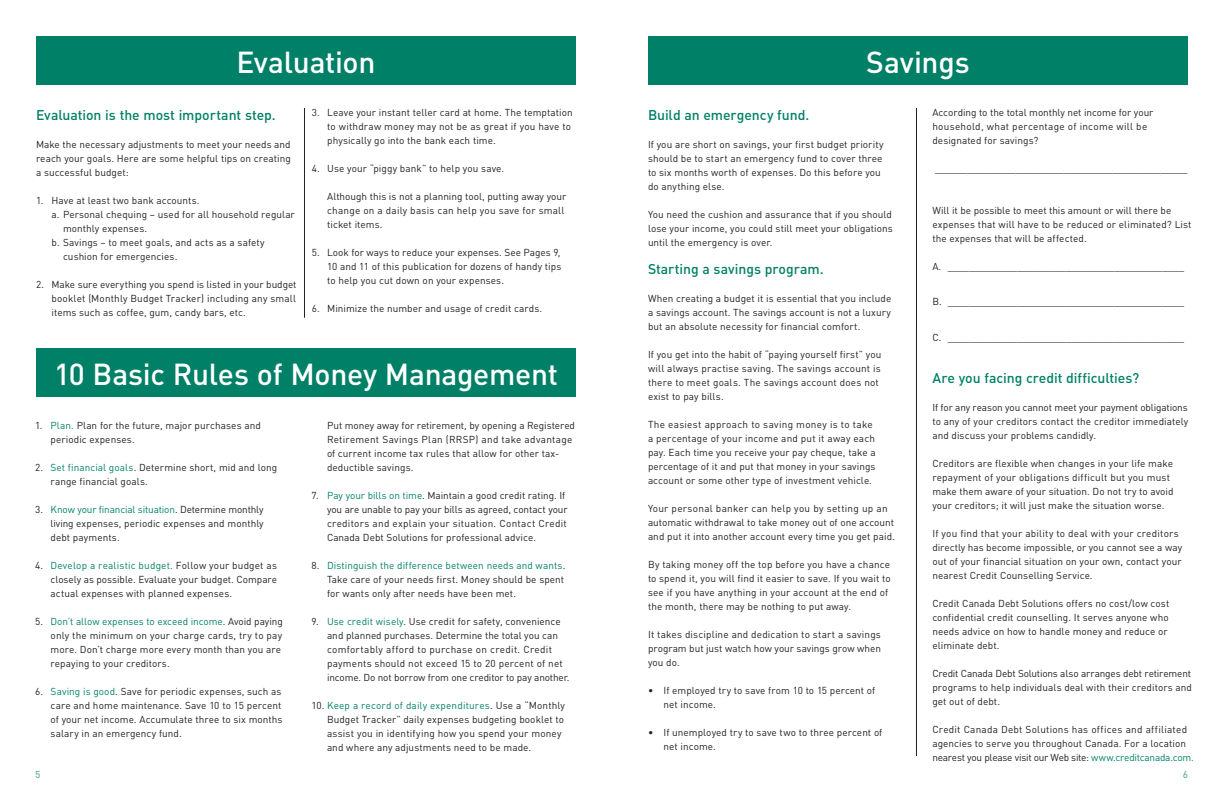
<style>
.page{position:relative;width:1224px;height:792px;background:#fff}
.page>*{position:absolute;margin:0;border:0;box-sizing:border-box;transform-origin:0 0}
.t1{font:500 30px "DIN";letter-spacing:-.01em;color:#fff}
.t2{font:500 14px "DIN";letter-spacing:-.005em;color:#008066}
.t3{font:10px/14px "DIN";letter-spacing:.005em;color:#231f20}
.t4{font:500 10px "DIN";color:#6bb2a4}
.s1{color:#008066}
</style>
<div class="page">
<div style="left:648px;top:36px;width:540px;height:49px;background:#008066"></div>
<hr style="left:916px;top:108px;width:1px;height:648px;background:#231f20">
<div style="left:36px;top:36px;width:540px;height:49px;background:#008066"></div>
<hr style="left:304px;top:108px;width:1px;height:210px;background:#231f20">
<div style="left:36px;top:348px;width:540px;height:49px;background:#008066"></div>
<h1 class="t1" style="left:237px;top:43px;width:140px">Evaluation</h1>
<h2 class="t2" style="left:36px;top:106px;width:241px">Evaluation is the most important step.</h2>
<p class="t3" style="left:36px;top:137px;width:256px;text-align:justify">Make the necessary adjustments to meet your needs and reach your goals. Here are some helpful tips on creating a successful budget:</p>
<p class="t3" style="left:36px;top:193px;width:165px">1. Have at least two bank accounts.</p>
<p class="t3" style="left:52px;top:207px;width:245px">a. Personal chequing – used for all household regular</p>
<p class="t3" style="left:63px;top:221px;width:86px">monthly expenses.</p>
<p class="t3" style="left:52px;top:235px;width:215px">b. Savings – to meet goals, and acts as a safety</p>
<p class="t3" style="left:63px;top:249px;width:116px">cushion for emergencies.</p>
<p class="t3" style="left:51px;top:277px;width:247px;text-align:justify;text-indent:-15px">2. Make sure everything you spend is listed in your budget booklet (Monthly Budget Tracker) including any small items such as coffee, gum, candy bars, etc.</p>
<p class="t3" style="left:327px;top:105px;width:247px;text-indent:-15px">3. Leave your instant teller card at home. The temptation to withdraw money may not be as great if you have to physically go into the bank each time.</p>
<p class="t3" style="left:312px;top:161px;width:194px">4. Use your “piggy bank” to help you save.</p>
<p class="t3" style="left:327px;top:189px;width:241px;text-indent:-15px">--Although this is not a planning tool, putting away your change on a daily basis can help you save for small ticket items.</p>
<p class="t3" style="left:327px;top:245px;width:236px;text-align:justify;text-indent:-15px">5. Look for ways to reduce your expenses. See Pages 9, 10 and 11 of this publication for dozens of handy tips to help you cut down on your expenses.</p>
<p class="t3" style="left:312px;top:301px;width:232px">6. Minimize the number and usage of credit cards.</p>
<h1 class="t1" style="left:54px;top:355px;width:505px">10 Basic Rules of Money Management</h1>
<p class="t3" style="left:51px;top:418px;width:212px;text-indent:-15px">1. <span class="s1">Plan.</span> Plan for the future, major purchases and periodic expenses.</p>
<p class="t3" style="left:51px;top:460px;width:228px;text-indent:-15px">2. <span class="s1">Set financial goals</span>. Determine short, mid and long range financial goals.</p>
<p class="t3" style="left:51px;top:502px;width:215px;text-align:justify;text-indent:-15px">3. <span class="s1">Know your financial situation</span>. Determine monthly living expenses, periodic expenses and monthly debt payments.</p>
<p class="t3" style="left:51px;top:558px;width:228px;text-align:justify;text-indent:-15px">4. <span class="s1">Develop a realistic budget.</span> Follow your budget as closely as possible. Evaluate your budget. Compare actual expenses with planned expenses.</p>
<p class="t3" style="left:51px;top:614px;width:234px;text-indent:-15px">5. <span class="s1">Don’t allow expenses to exceed income</span>. Avoid paying only the minimum on your charge cards, try to pay more. Don’t charge more every month than you are repaying to your creditors.</p>
<p class="t3" style="left:51px;top:684px;width:234px;text-align:justify;text-indent:-15px">6. <span class="s1">Saving is good</span>. Save for periodic expenses, such as care and home maintenance. Save 10 to 15 percent of your net income. Accumulate three to six months salary in an emergency fund.</p>
<p class="t4" style="left:35px;top:768px;width:7px">5</p>
<p class="t3" style="left:327px;top:418px;width:250px">Put money away for retirement, by opening a Registered Retirement Savings Plan (RRSP) and take advantage of current income tax rules that allow for other tax&shy;deductible savings.</p>
<p class="t3" style="left:327px;top:488px;width:242px;text-indent:-15px">7. <span class="s1">Pay your bills on time</span>. Maintain a good credit rating. If you are unable to pay your bills as agreed, contact your creditors and explain your situation. Contact Credit Canada Debt Solutions for professional advice.</p>
<p class="t3" style="left:327px;top:558px;width:240px;text-indent:-15px">8. <span class="s1">Distinguish the difference between needs and wants</span>.<br>Take care of your needs first. Money should be spent for wants only after needs have been met.</p>
<p class="t3" style="left:327px;top:614px;width:244px;text-indent:-15px">9. <span class="s1">Use credit wisely</span>. Use credit for safety, convenience and planned purchases. Determine the total you can comfortably afford to purchase on credit. Credit payments should not exceed 15 to 20 percent of net income. Do not borrow from one creditor to pay another.</p>
<p class="t3" style="left:327px;top:698px;width:240px;text-indent:-15px">10. <span class="s1">Keep a record of daily expenditures</span>. Use a “Monthly Budget Tracker” daily expenses budgeting booklet to assist you in identifying how you spend your money and where any adjustments need to be made.</p>
<h1 class="t1" style="left:866px;top:43px;width:105px">Savings</h1>
<h2 class="t2" style="left:648px;top:106px;width:163px">Build an emergency fund.</h2>
<p class="t3" style="left:648px;top:137px;width:237px">If you are short on savings, your first budget priority should be to start an emergency fund to cover three to six months worth of expenses. Do this before you do anything else.</p>
<p class="t3" style="left:648px;top:207px;width:246px;text-align:justify">You need the cushion and assurance that if you should lose your income, you could still meet your obligations until the emergency is over.</p>
<h2 class="t2" style="left:648px;top:260px;width:177px">Starting a savings program.</h2>
<p class="t3" style="left:648px;top:291px;width:245px;text-align:justify">When creating a budget it is essential that you include a savings account. The savings account is not a luxury but an absolute necessity for financial comfort.</p>
<p class="t3" style="left:648px;top:347px;width:235px">If you get into the habit of “paying yourself first” you will always practise saving. The savings account is there to meet goals. The savings account does not exist to pay bills.</p>
<p class="t3" style="left:648px;top:417px;width:229px">The easiest approach to saving money is to take a percentage of your income and put it away each pay. Each time you receive your pay cheque, take a percentage of it and put that money in your savings account or some other type of investment vehicle.</p>
<p class="t3" style="left:648px;top:501px;width:248px">Your personal banker can help you by setting up an automatic withdrawal to take money out of one account and put it into another account every time you get paid.</p>
<p class="t3" style="left:648px;top:557px;width:244px">By taking money off the top before you have a chance to spend it, you will find it easier to save. If you wait to see if you have anything in your account at the end of the month, there may be nothing to put away.</p>
<p class="t3" style="left:648px;top:627px;width:234px;text-align:justify">It takes discipline and dedication to start a savings program but just watch how your savings grow when you do.</p>
<p class="t3" style="left:663px;top:683px;width:213px;text-indent:-15px">• If employed try to save from 10 to 15 percent of net income.</p>
<p class="t3" style="left:663px;top:725px;width:220px;text-indent:-15px">• If unemployed try to save two to three percent of net income.</p>
<p class="t3" style="left:932px;top:105px;width:223px">According to the total monthly net income for your household, what percentage of income will be designated for savings?</p>
<p class="t3" style="left:935px;top:161px;width:254px">_______________________________________________</p>
<p class="t3" style="left:932px;top:203px;width:261px">Will it be possible to meet this amount or will there be expenses that will have to be reduced or eliminated? List the expenses that will be affected.</p>
<p class="t3" style="left:932px;top:259px;width:253px">A. ____________________________________________</p>
<p class="t3" style="left:932px;top:295px;width:253px">B. ____________________________________________</p>
<p class="t3" style="left:932px;top:330px;width:253px">C. ____________________________________________</p>
<h2 class="t2" style="left:932px;top:369px;width:208px">Are you facing credit difficulties?</h2>
<p class="t3" style="left:932px;top:400px;width:257px;text-align:justify">If for any reason you cannot meet your payment obligations to any of your creditors contact the creditor immediately and discuss your problems candidly.</p>
<p class="t3" style="left:932px;top:456px;width:243px">Creditors are flexible when changes in your life make repayment of your obligations difficult but you must make them aware of your situation. Do not try to avoid your creditors; it will just make the situation worse.</p>
<p class="t3" style="left:932px;top:526px;width:251px">If you find that your ability to deal with your creditors directly has become impossible, or you cannot see a way out of your financial situation on your own, contact your nearest Credit Counselling Service.</p>
<p class="t3" style="left:932px;top:596px;width:238px">Credit Canada Debt Solutions offers no cost/low cost confidential credit counselling. It serves anyone who needs advice on how to handle money and reduce or eliminate debt.</p>
<p class="t3" style="left:932px;top:666px;width:261px;text-align:justify">Credit Canada Debt Solutions also arranges debt retirement programs to help individuals deal with their creditors and get out of debt.</p>
<p class="t3" style="left:932px;top:722px;width:263px">Credit Canada Debt Solutions has offices and affiliated agencies to serve you throughout Canada. For a location nearest you please visit our Web site: <span class="s1">www.creditcanada.com.</span></p>
<p class="t4" style="left:1183px;top:768px;width:7px">6</p>
</div>
